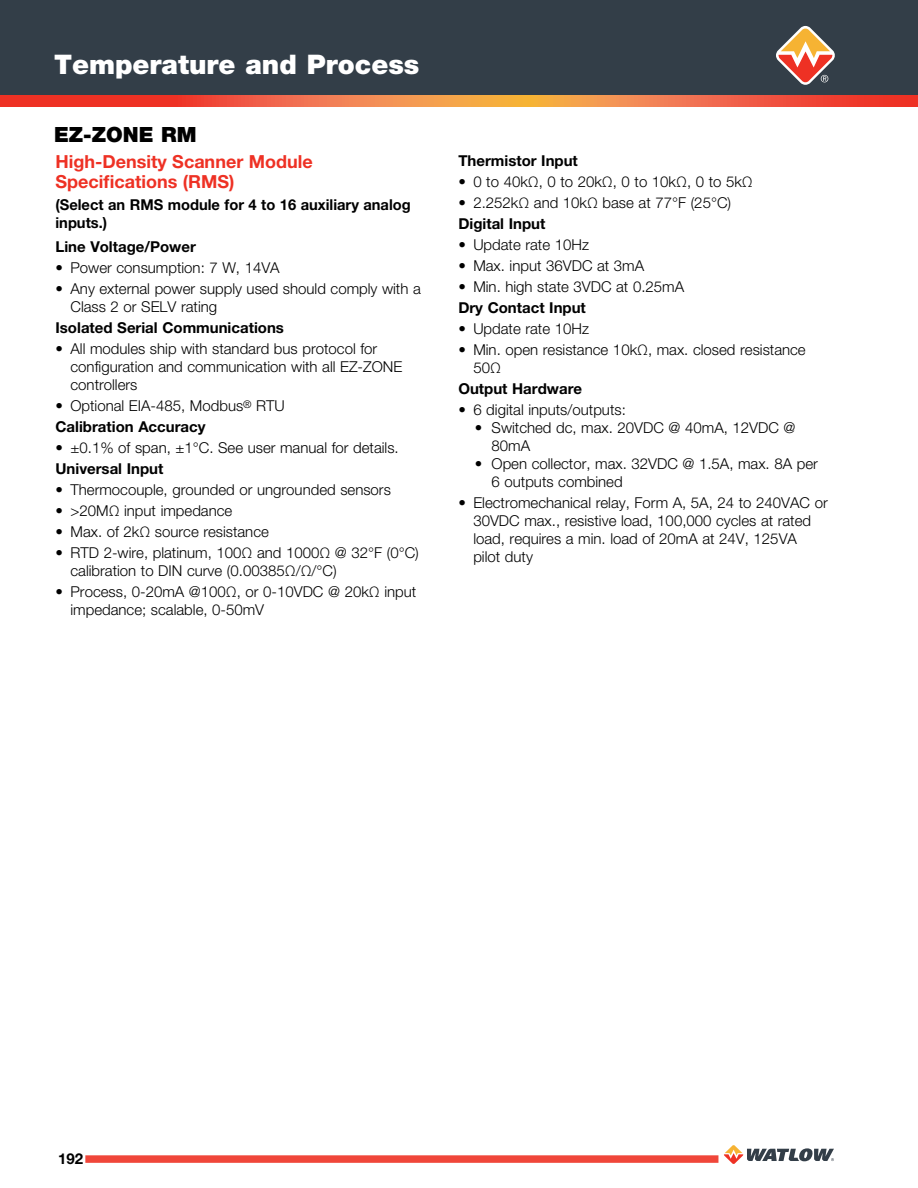
<style>
.page{position:relative;width:918px;height:1188px;background:#fff}
.page>*{position:absolute;margin:0;border:0;box-sizing:border-box;transform-origin:0 0}
.t1{font:900 27px "Helvetica Neue LT Std";color:#fff}
.t2{font:900 21px "Helvetica Neue LT Std";color:#000}
.t3{font:700 18px/19.5px "Helvetica Neue LT Std";color:#ee3124}
.t4{font:300 15px/18px "Helvetica Neue LT Std";color:#000}
.t5{font:700 15px/18px "Helvetica Neue LT Std";color:#000}
.s1{font-weight:700}
</style>
<div class="page">
<div style="left:85px;top:1155px;width:633px;height:8px;background:#f0463a"></div>
<svg style="left:724px;top:1145px;width:110px;height:19px"></svg>
<div style="left:0;top:0;width:918px;height:96px;background:#333e48"></div>
<svg style="left:0;top:96px;width:918px;height:11px;background:#f1673e"></svg>
<svg style="left:776px;top:26px;width:59px;height:59px"></svg>
<h1 class="t1" style="left:54px;top:48px;width:367px">Temperature and Process</h1>
<h2 class="t2" style="left:54px;top:122px;width:144px">EZ-ZONE RM</h2>
<p class="t3" style="left:56px;top:151px;width:259px">High-Density Scanner Module<br>Specifications (RMS)</p>
<p class="t5" style="left:56px;top:195px;width:357px">(Select an RMS module for 4 to 16 auxiliary analog inputs.)</p>
<p class="t5" style="left:56px;top:237px;width:142px">Line Voltage/Power</p>
<p class="t4" style="left:56px;top:258px;width:226px">• Power consumption: 7 W, 14VA</p>
<p class="t4" style="left:70px;top:279px;width:352px;text-indent:-15px">• Any external power supply used should comply with a<br>Class 2 or SELV rating</p>
<p class="t5" style="left:56px;top:318px;width:230px">Isolated Serial Communications</p>
<p class="t4" style="left:70px;top:339px;width:333px;text-indent:-15px">• All modules ship with standard bus protocol for configuration and communication with all EZ-ZONE controllers</p>
<p class="t4" style="left:56px;top:395px;width:231px;line-height:21px">• Optional EIA-485, Modbus<sup>®</sup> RTU<br><span class="s1">Calibration Accuracy</span></p>
<p class="t4" style="left:56px;top:438px;width:345px">• ±0.1% of span, ±1°C. See user manual for details.</p>
<p class="t5" style="left:56px;top:459px;width:109px">Universal Input</p>
<p class="t4" style="left:56px;top:480px;width:337px">• Thermocouple, grounded or ungrounded sensors</p>
<p class="t4" style="left:56px;top:501px;width:178px">• &gt;20MΩ input impedance</p>
<p class="t4" style="left:56px;top:522px;width:215px">• Max. of 2kΩ source resistance</p>
<p class="t4" style="left:71px;top:543px;width:350px;text-indent:-15px">• RTD 2-wire, platinum, 100Ω and 1000Ω @ 32°F (0°C) calibration to DIN curve (0.00385Ω/Ω/°C)</p>
<p class="t4" style="left:71px;top:582px;width:347px;text-indent:-15px">• Process, 0-20mA @100Ω, or 0-10VDC @ 20kΩ input impedance; scalable, 0-50mV</p>
<p class="t5" style="left:458px;top:151px;width:121px">Thermistor Input</p>
<p class="t4" style="left:458px;top:172px;width:296px">• 0 to 40kΩ, 0 to 20kΩ, 0 to 10kΩ, 0 to 5kΩ</p>
<p class="t4" style="left:458px;top:193px;width:274px">• 2.252kΩ and 10kΩ base at 77°F (25°C)</p>
<p class="t5" style="left:458px;top:214px;width:89px">Digital Input</p>
<p class="t4" style="left:458px;top:235px;width:132px">• Update rate 10Hz</p>
<p class="t4" style="left:458px;top:256px;width:187px">• Max. input 36VDC at 3mA</p>
<p class="t4" style="left:458px;top:277px;width:227px">• Min. high state 3VDC at 0.25mA</p>
<p class="t5" style="left:458px;top:298px;width:129px">Dry Contact Input</p>
<p class="t4" style="left:458px;top:319px;width:132px">• Update rate 10Hz</p>
<p class="t4" style="left:473px;top:340px;width:334px;text-indent:-15px">• Min. open resistance 10kΩ, max. closed resistance<br>50Ω</p>
<p class="t5" style="left:458px;top:379px;width:125px">Output Hardware</p>
<p class="t4" style="left:458px;top:400px;width:169px">• 6 digital inputs/outputs:</p>
<p class="t4" style="left:492px;top:418px;width:305px;text-indent:-17px">• Switched dc, max. 20VDC @ 40mA, 12VDC @<br>80mA</p>
<p class="t4" style="left:492px;top:454px;width:328px;text-indent:-17px">• Open collector, max. 32VDC @ 1.5A, max. 8A per<br>6 outputs combined</p>
<p class="t4" style="left:473px;top:493px;width:356px;text-indent:-15px">• Electromechanical relay, Form A, 5A, 24 to 240VAC or 30VDC max., resistive load, 100,000 cycles at rated load, requires a min. load of 20mA at 24V, 125VA<br>pilot duty</p>
<p class="t5" style="left:58px;top:1149px;width:27px">192</p>
</div>
